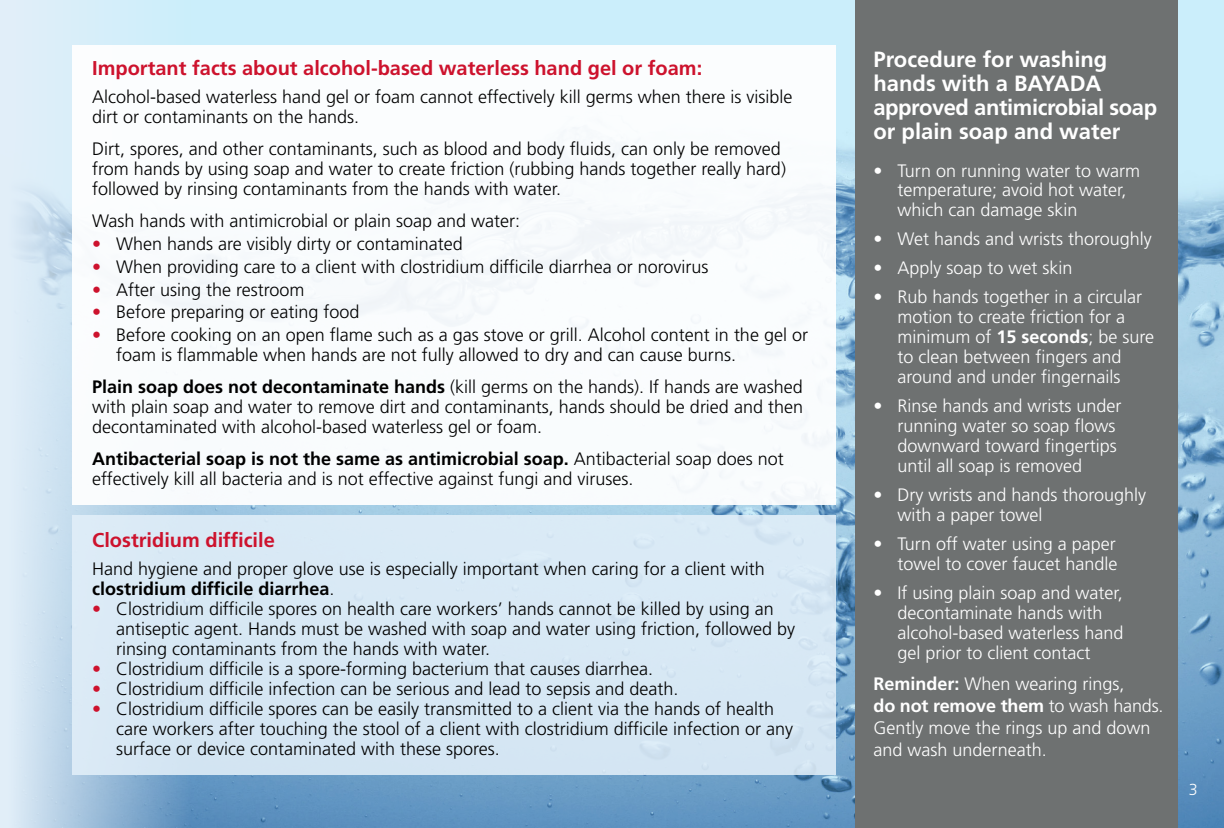
<style>
.page{position:relative;width:1224px;height:828px;background:#fff}
.page>*{position:absolute;margin:0;border:0;box-sizing:border-box;transform-origin:0 0}
.t1{font:700 22px/24px "Frutiger LT Pro";color:#fff}
.t2{font:700 20px "Frutiger LT Pro";color:#cd122d}
.t3{font:300 18px/20px "Frutiger LT Pro";color:#000}
.t4{font:300 18px/20px "Frutiger LT Pro";color:#fff}
.t5{font:300 16px "Frutiger LT Pro";color:#fff}
.s1{color:#cd122d}
.s2{font-weight:700}
</style>
<div class="page">
<img style="left:0;top:0;width:1224px;height:828px">
<div style="left:855px;top:0;width:323px;height:828px;background:#6e7171"></div>
<div style="left:72px;top:45px;width:763px;height:460px;background:#fff"></div>
<div style="left:72px;top:515px;width:763px;height:260px;background:#d8e8f5"></div>
<p class="t2" style="left:92px;top:56px;width:612px">Important facts about alcohol-based waterless hand gel or foam:</p>
<p class="t3" style="left:92px;top:87px;width:702px">Alcohol-based waterless hand gel or foam cannot effectively kill germs when there is visible dirt or contaminants on the hands.</p>
<p class="t3" style="left:92px;top:139px;width:695px">Dirt, spores, and other contaminants, such as blood and body fluids, can only be removed from hands by using soap and water to create friction (rubbing hands together really hard) followed by rinsing contaminants from the hands with water.</p>
<p class="t3" style="left:92px;top:211px;width:430px">Wash hands with antimicrobial or plain soap and water:</p>
<p class="t3" style="left:92px;top:234px;width:372px"><span class="s1">•</span> When hands are visibly dirty or contaminated</p>
<p class="t3" style="left:92px;top:257px;width:618px"><span class="s1">•</span> When providing care to a client with clostridium difficile diarrhea or norovirus</p>
<p class="t3" style="left:92px;top:279px;width:214px"><span class="s1">•</span> After using the restroom</p>
<p class="t3" style="left:92px;top:302px;width:269px"><span class="s1">•</span> Before preparing or eating food</p>
<p class="t3" style="left:116px;top:325px;width:693px;text-indent:-24px"><span class="s1">•</span> Before cooking on an open flame such as a gas stove or grill. Alcohol content in the gel or foam is flammable when hands are not fully allowed to dry and can cause burns.</p>
<p class="t3" style="left:92px;top:377px;width:712px;text-align:justify"><span class="s2">Plain soap does not decontaminate hands</span> (kill germs on the hands). If hands are washed with plain soap and water to remove dirt and contaminants, hands should be dried and then decontaminated with alcohol-based waterless gel or foam.</p>
<p class="t3" style="left:92px;top:449px;width:693px"><span class="s2">Antibacterial soap is not the same as antimicrobial soap.</span> Antibacterial soap does not effectively kill all bacteria and is not effective against fungi and viruses.</p>
<p class="t2" style="left:92px;top:528px;width:184px">Clostridium difficile</p>
<p class="t3" style="left:92px;top:559px;width:674px">Hand hygiene and proper glove use is especially important when caring for a client with <span class="s2">clostridium difficile diarrhea</span>.</p>
<p class="t3" style="left:116px;top:599px;width:681px;text-indent:-24px"><span class="s1">•</span> Clostridium difficile spores on health care workers’ hands cannot be killed by using an antiseptic agent. Hands must be washed with soap and water using friction, followed by rinsing contaminants from the hands with water.</p>
<p class="t3" style="left:92px;top:659px;width:563px"><span class="s1">•</span> Clostridium difficile is a spore-forming bacterium that causes diarrhea.</p>
<p class="t3" style="left:92px;top:679px;width:588px"><span class="s1">•</span> Clostridium difficile infection can be serious and lead to sepsis and death.</p>
<p class="t3" style="left:116px;top:699px;width:679px;text-indent:-24px"><span class="s1">•</span> Clostridium difficile spores can be easily transmitted to a client via the hands of health care workers after touching the stool of a client with clostridium difficile infection or any surface or device contaminated with these spores.</p>
<p class="t1" style="left:874px;top:47px;width:285px">Procedure for washing hands with a BAYADA approved antimicrobial soap or plain soap and water</p>
<p class="t4" style="left:898px;top:160px;width:244px;text-indent:-24px">• Turn on running water to warm temperature; avoid hot water, which can damage skin</p>
<p class="t4" style="left:874px;top:229px;width:280px">• Wet hands and wrists thoroughly</p>
<p class="t4" style="left:874px;top:258px;width:201px">• Apply soap to wet skin</p>
<p class="t4" style="left:898px;top:287px;width:258px;text-indent:-24px">• Rub hands together in a circular motion to create friction for a minimum of <span class="s2">15 seconds</span>; be sure to clean between fingers and around and under fingernails</p>
<p class="t4" style="left:898px;top:396px;width:226px;text-indent:-24px">• Rinse hands and wrists under running water so soap flows downward toward fingertips until all soap is removed</p>
<p class="t4" style="left:898px;top:485px;width:250px;text-indent:-24px">• Dry wrists and hands thoroughly with a paper towel</p>
<p class="t4" style="left:874px;top:534px;width:246px;text-align:right">• Turn off water using a paper towel to cover faucet handle</p>
<p class="t4" style="left:898px;top:583px;width:228px;text-indent:-24px">• If using plain soap and water, decontaminate hands with alcohol-based waterless hand gel prior to client contact</p>
<p class="t4" style="left:874px;top:673px;width:292px;line-height:22px"><span class="s2">Reminder:</span> When wearing rings,<br><span class="s2">do not remove them</span> to wash hands.<br>Gently move the rings up and down and wash underneath.</p>
<p class="t5" style="left:1189px;top:780px;width:10px">3</p>
</div>
